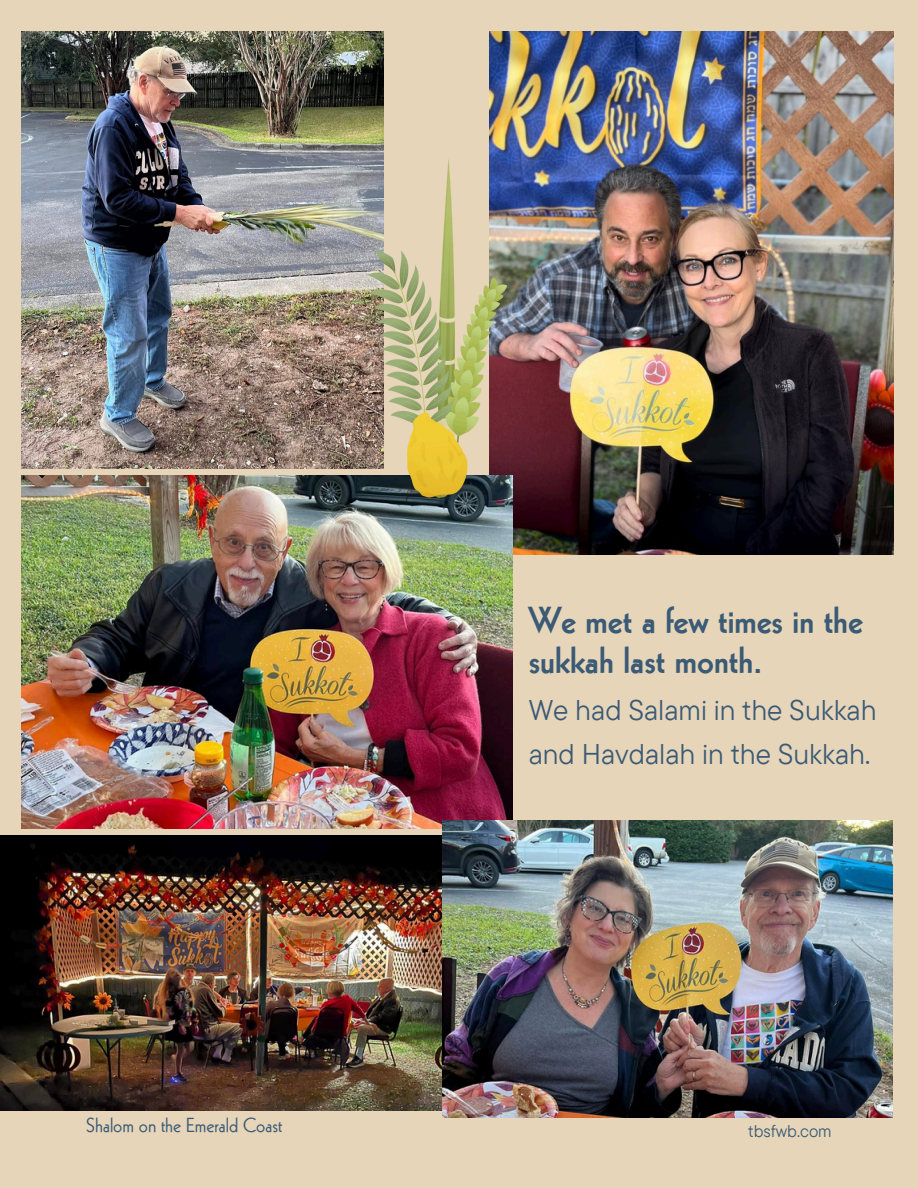
<style>
.page{position:relative;width:918px;height:1188px;background:#e6d5b9}
.page>*{position:absolute;margin:0;border:0;box-sizing:border-box;transform-origin:0 0}
.t1{font:800 36.6px/39.6px "Kabel LT Pro";color:#3a5a76}
.t2{font:28.35px/44.1px "TT Commons Pro";color:#3a5a76}
.t3{font:19.8px "Kabel LT Pro";color:#3a5a76}
.t4{font:16.95px "TT Commons Pro";color:#3a5a76}
</style>
<div class="page">
<img style="left:22px;top:31px;width:361px;height:438px">
<img style="left:0;top:835px;width:443px;height:275px">
<img style="left:490px;top:31px;width:404px;height:523px">
<img style="left:22px;top:476px;width:490px;height:353px">
<img style="left:443px;top:820px;width:450px;height:297px">
<img style="left:368px;top:158px;width:139px;height:340px">
<h2 class="t1" style="left:529px;top:605px;width:336px">We met a few times in the sukkah last month.</h2>
<p class="t2" style="left:529px;top:687px;width:349px">We had Salami in the Sukkah and Havdalah in the Sukkah.</p>
<p class="t3" style="left:86px;top:1118px;width:198px">Shalom on the Emerald Coast</p>
<p class="t4" style="left:748px;top:1120px;width:85px">tbsfwb.com</p>
</div>
